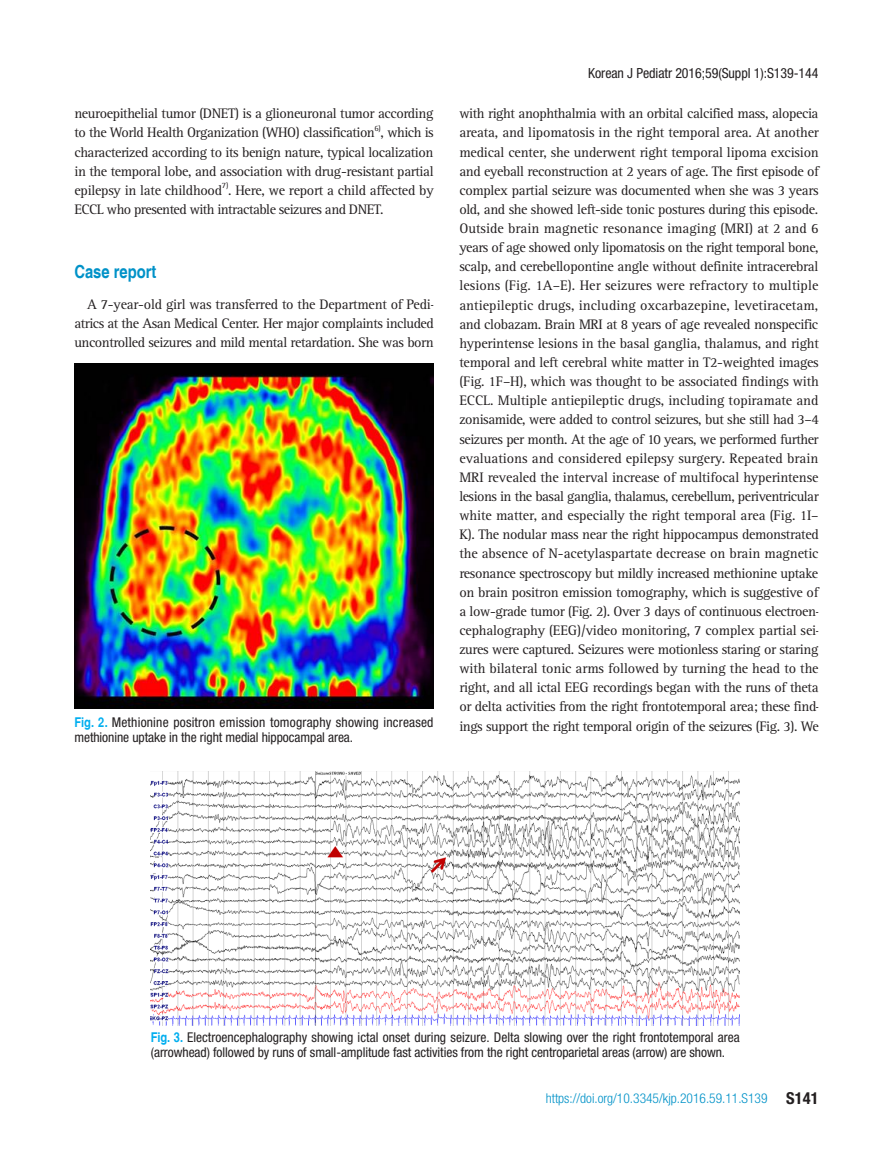
<style>
.page{position:relative;width:893px;height:1170px;background:#fff}
.page>*{position:absolute;margin:0;border:0;box-sizing:border-box;transform-origin:0 0}
.서론{font:700 condensed 18px "Helvetica";color:#0092c8}
.바탕글{font:14.25px/19.2px "Rotis Serif Std";letter-spacing:-.03em;color:#231f20;text-align:justify}
.t1{font:condensed 13.95px "Helvetica Neue";letter-spacing:-.005em;color:#231f20}
.t2{font:condensed 13.5px/15px "Helvetica Neue";color:#231f20}
.t3{font:300 condensed 13.5px "Helvetica Neue";color:#0092c8}
.바탕글-2{font:8.25px "Rotis Serif Std";color:#231f20}
.s1{font-family:"Helvetica";font-weight:700;color:#00aeef}
.s2{font-weight:700;font-size:16.5px;color:#231f20}
</style>
<div class="page">
<img style="left:74px;top:364px;width:360px;height:344px">
<img style="left:151px;top:771px;width:589px;height:254px">
<p class="바탕글" style="left:74px;top:104px;width:361px">neuroepithelial tumor (DNET) is a glioneuronal tumor according to the World Health Organization (WHO) classification , which is</p>
<p class="바탕글-2" style="left:374px;top:123px;width:8px">6)</p>
<p class="바탕글" style="left:74px;top:143px;width:361px">characterized according to its benign nature, typical localization in the temporal lobe, and association with drug-resistant partial epilepsy in late childhood . Here, we report a child affected by</p>
<p class="바탕글-2" style="left:222px;top:181px;width:8px">7)</p>
<p class="바탕글" style="left:74px;top:200px;width:311px">ECCL who presented with intractable seizures and DNET.</p>
<p class="서론" style="left:74px;top:260px;width:84px">Case report</p>
<p class="바탕글" style="left:74px;top:295px;width:361px;text-indent:13px">A 7-year-old girl was transferred to the Department of Pedi&shy;atrics at the Asan Medical Center. Her major complaints included uncontrolled seizures and mild mental retardation. She was born</p>
<p class="t2" style="left:74px;top:714px;width:361px"><span class="s1">Fig. 2.</span> Methionine positron emission tomography showing increased methionine uptake in the right medial hippocampal area.</p>
<p class="t1" style="left:588px;top:65px;width:232px">Korean J Pediatr 2016;59(Suppl 1):S139-144</p>
<p class="바탕글" style="left:459px;top:104px;width:361px">with right anophthalmia with an orbital calcified mass, alopecia areata, and lipomatosis in the right temporal area. At another medical center, she underwent right temporal lipoma excision and eyeball reconstruction at 2 years of age. The first episode of complex partial seizure was documented when she was 3 years old, and she showed left-side tonic postures during this episode.<br>Outside brain magnetic resonance imaging (MRI) at 2 and 6 years of age showed only lipomatosis on the right temporal bone, scalp, and cerebellopontine angle without definite intracerebral lesions (Fig. 1A–E). Her seizures were refractory to multiple antiepileptic drugs, including oxcarbazepine, levetiracetam, and clobazam. Brain MRI at 8 years of age revealed nonspecific hyperintense lesions in the basal ganglia, thalamus, and right temporal and left cerebral white matter in T2-weighted images (Fig. 1F–H), which was thought to be associated findings with ECCL. Multiple antiepileptic drugs, including topiramate and zonisamide, were added to control seizures, but she still had 3–4 seizures per month. At the age of 10 years, we performed further evaluations and considered epilepsy surgery. Repeated brain MRI revealed the interval increase of multifocal hyperintense lesions in the basal ganglia, thalamus, cerebellum, periventricular white matter, and especially the right temporal area (Fig. 1I– K). The nodular mass near the right hippocampus demonstrated the absence of N-acetylaspartate decrease on brain magnetic resonance spectroscopy but mildly increased methionine uptake on brain positron emission tomography, which is suggestive of a low-grade tumor (Fig. 2). Over 3 days of continuous electroen&shy;cephalography (EEG)/video monitoring, 7 complex partial sei&shy;zures were captured. Seizures were motionless staring or staring with bilateral tonic arms followed by turning the head to the right, and all ictal EEG recordings began with the runs of theta or delta activities from the right frontotemporal area; these find&shy;ings support the right temporal origin of the seizures (Fig. 3). We</p>
<p class="t2" style="left:151px;top:1029px;width:590px"><span class="s1">Fig. 3.</span> Electroencephalography showing ictal onset during seizure. Delta slowing over the right frontotemporal area (arrowhead) followed by runs of small-amplitude fast activities from the right centroparietal areas (arrow) are shown.</p>
<p class="t3" style="left:546px;top:1090px;width:274px">https://doi.org/10.3345/kjp.2016.59.11.S139 <span class="s2">S141</span></p>
</div>
